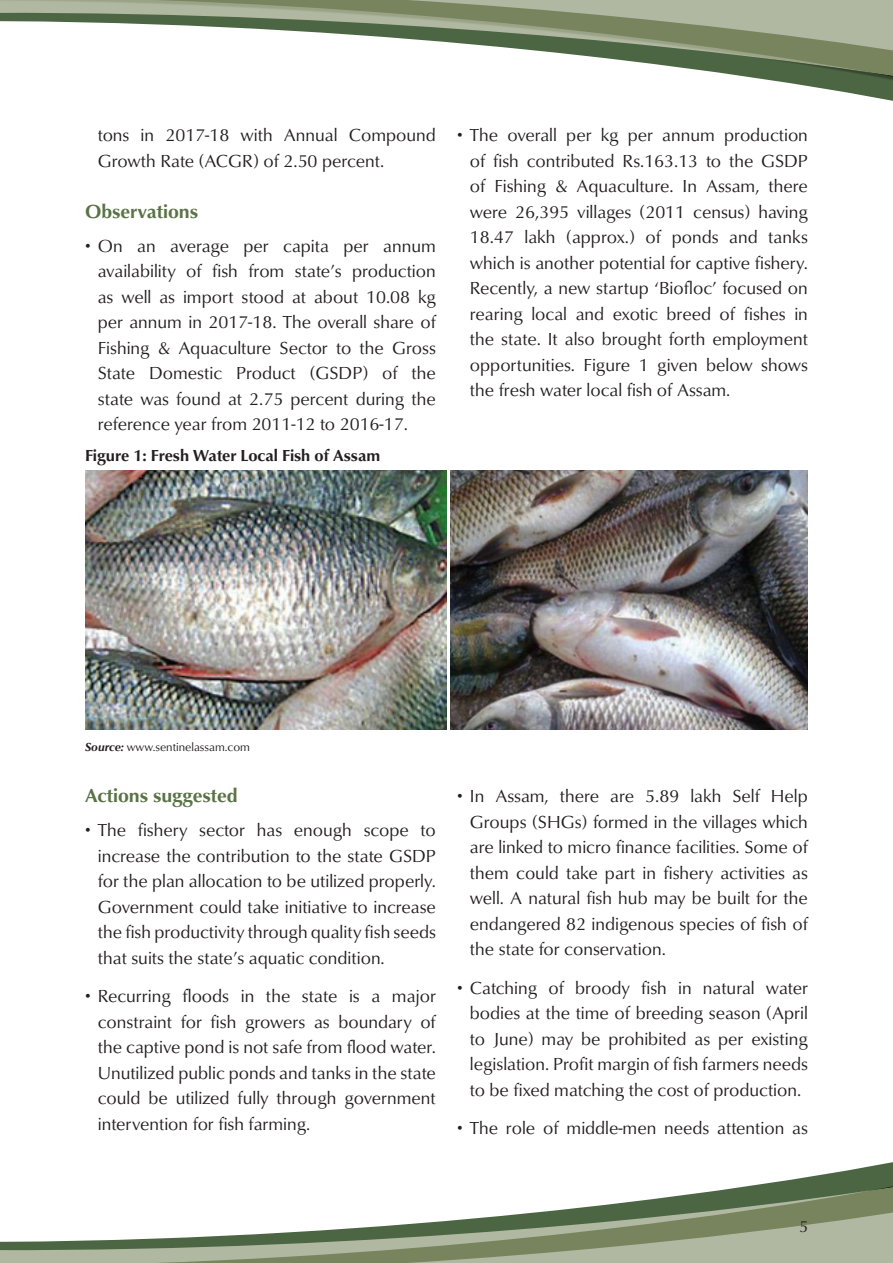
<style>
.page{position:relative;width:893px;height:1263px;background:#fff}
.page>*{position:absolute;margin:0;border:0;box-sizing:border-box;transform-origin:0 0}
.Heading_1{font:700 19.5px "Classico URW";color:#5a7346}
.t1{font:18px/25.5px "Classico URW";color:#231f20;text-align:justify}
.Table_Heading{font:700 16.5px "Classico URW";color:#231f20}
.t2{font:16.5px "Classico URW";color:#231f20}
.FIGURE_CAPTION{font:12px "Classico URW";color:#231f20}
.s1{font-weight:700;font-style:italic}
</style>
<div class="page">
<svg style="left:796px;top:84px;width:97px;height:17px"></svg>
<svg style="left:763px;top:1162px;width:130px;height:22px"></svg>
<div style="left:0;top:0;width:893px;height:84px;background:#231f20;opacity:.5"></div>
<svg style="left:0;top:0;width:893px;height:79px"></svg>
<svg style="left:0;top:1184px;width:893px;height:79px"></svg>
<img style="left:85px;top:471px;width:361px;height:259px">
<img style="left:451px;top:471px;width:357px;height:259px">
<p class="t1" style="left:98px;top:123px;width:340px">tons in 2017-18 with Annual Compound<br>Growth Rate (ACGR) of 2.50 percent.</p>
<p class="Heading_1" style="left:85px;top:199px;width:115px">Observations</p>
<p class="t1" style="left:98px;top:233px;width:340px;text-indent:-13px">• On an average per capita per annum availability of fish from state’s production as well as import stood at about 10.08 kg per annum in 2017-18. The overall share of Fishing &amp; Aquaculture Sector to the Gross State Domestic Product (GSDP) of the state was found at 2.75 percent during the reference year from 2011-12 to 2016-17.</p>
<p class="Table_Heading" style="left:85px;top:445px;width:297px">Figure 1: Fresh Water Local Fish of Assam</p>
<p class="t1" style="left:470px;top:123px;width:340px;text-indent:-13px">• The overall per kg per annum production of fish contributed Rs.163.13 to the GSDP of Fishing &amp; Aquaculture. In Assam, there were 26,395 villages (2011 census) having 18.47 lakh (approx.) of ponds and tanks which is another potential for captive fishery.<br>Recently, a new startup ‘Biofloc’ focused on rearing local and exotic breed of fishes in the state. It also brought forth employment opportunities. Figure 1 given below shows the fresh water local fish of Assam.</p>
<p class="FIGURE_CAPTION" style="left:85px;top:740px;width:167px"><span class="s1">Source:</span> www.sentinelassam.com</p>
<p class="Heading_1" style="left:85px;top:784px;width:154px">Actions suggested</p>
<p class="t1" style="left:98px;top:818px;width:340px;text-indent:-13px">• The fishery sector has enough scope to increase the contribution to the state GSDP for the plan allocation to be utilized properly.<br>Government could take initiative to increase the fish productivity through quality fish seeds that suits the state’s aquatic condition.</p>
<p class="t1" style="left:98px;top:983px;width:340px;text-indent:-13px">• Recurring floods in the state is a major constraint for fish growers as boundary of the captive pond is not safe from flood water.<br>Unutilized public ponds and tanks in the state could be utilized fully through government intervention for fish farming.</p>
<p class="t1" style="left:470px;top:784px;width:340px;text-indent:-13px">• In Assam, there are 5.89 lakh Self Help Groups (SHGs) formed in the villages which are linked to micro finance facilities. Some of them could take part in fishery activities as well. A natural fish hub may be built for the endangered 82 indigenous species of fish of the state for conservation.</p>
<p class="t1" style="left:470px;top:975px;width:340px;text-indent:-13px">• Catching of broody fish in natural water bodies at the time of breeding season (April to June) may be prohibited as per existing legislation. Profit margin of fish farmers needs to be fixed matching the cost of production.</p>
<p class="t1" style="left:457px;top:1115px;width:352px">• The role of middle-men needs attention as</p>
<p class="t2" style="left:799px;top:1216px;width:11px">5</p>
</div>
